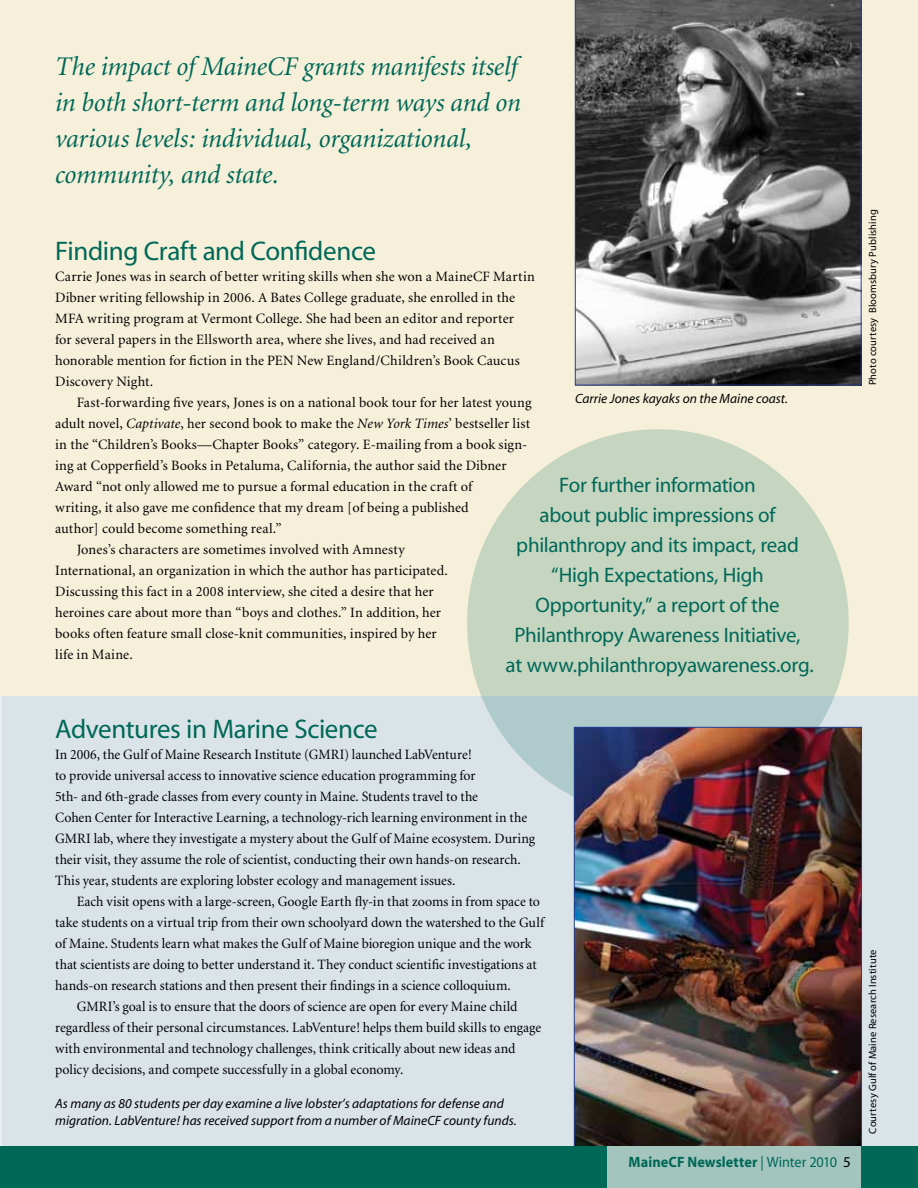
<style>
.page{position:relative;width:918px;height:1188px;background:#fff}
.page>*{position:absolute;margin:0;border:0;box-sizing:border-box;transform-origin:0 0}
.t1{font:italic 27px/36px "Minion";letter-spacing:-.005em;color:#006857}
.t2{font:27px "Myriad";letter-spacing:-.015em;color:#006857}
.t3{font:21px/30px "Myriad";letter-spacing:-.015em;color:#006857;text-align:center}
.t4{font:700 15px "Myriad";letter-spacing:.005em;color:#006857;scale:.95 1}
.t5{font:14.25px/21px "Minion";letter-spacing:.005em;color:#000}
.t6{font:14.25px/21px "Minion";letter-spacing:.005em;color:#000;scale:.96 1}
.t7{font:14.25px "Minion";letter-spacing:.025em;color:#000}
.t8{font:italic 13.5px/16.5px "Myriad";letter-spacing:.005em;color:#000}
.t9{font:10.5px "Myriad";letter-spacing:.01em;color:#000}
.s1{font-style:italic}
.s2{font-weight:400}
.s3{font-weight:400;color:#000}
</style>
<div class="page">
<div style="left:0;top:0;width:918px;height:955px;background:#f6f0da"></div>
<div style="left:0;top:697px;width:918px;height:481px;background:#dae3e8"></div>
<div style="left:467px;top:429px;width:382px;height:388px;background:linear-gradient(to bottom,#cdd9bd,#b0caca);border-radius:50%"></div>
<img style="left:574px;top:727px;width:288px;height:420px">
<svg style="left:575px;top:0;width:286px;height:385px;background:#6b6b6c"></svg>
<hr style="left:0;top:697px;width:1px;height:486px;background:#fff">
<div style="left:0;top:1147px;width:918px;height:41px;background:#006857"></div>
<div style="left:608px;top:1147px;width:253px;height:41px;background:#a3c5be"></div>
<h1 class="t1" style="left:55px;top:50px;width:467px">The impact of MaineCF grants manifests itself in both short-term and long-term ways and on various levels: individual, organizational, community, and state.</h1>
<h1 class="t2" style="left:55px;top:238px;width:322px">Finding Craft and Confidence</h1>
<p class="t5" style="left:55px;top:266px;width:481px">Carrie Jones was in search of better writing skills when she won a MaineCF Martin Dibner writing fellowship in 2006. A Bates College graduate, she enrolled in the MFA writing program at Vermont College. She had been an editor and reporter<br>for several papers in the Ellsworth area, where she lives, and had received an honorable mention for fiction in the PEN New England/Children’s Book Caucus Discovery Night.</p>
<p class="t5" style="left:77px;top:392px;width:456px">Fast-forwarding five years, Jones is on a national book tour for her latest young</p>
<p class="t5" style="left:55px;top:413px;width:477px">adult novel, <span class="s1">Captivate</span>, her second book to make the <span class="s1">New York Times</span>’ bestseller list</p>
<p class="t5" style="left:55px;top:434px;width:474px">in the “Children’s Books—Chapter Books” category. E-mailing from a book sign-</p>
<p class="t5" style="left:55px;top:455px;width:453px">ing at Copperfield’s Books in Petaluma, California, the author said the Dibner</p>
<p class="t5" style="left:55px;top:476px;width:419px">Award “not only allowed me to pursue a formal education in the craft of</p>
<p class="t5" style="left:55px;top:498px;width:415px">writing, it also gave me confidence that my dream [of being a published</p>
<p class="t5" style="left:55px;top:519px;width:228px">author] could become something real.”</p>
<p class="t5" style="left:77px;top:540px;width:330px">Jones’s characters are sometimes involved with Amnesty</p>
<p class="t5" style="left:55px;top:561px;width:394px">International, an organization in which the author has participated.</p>
<p class="t5" style="left:55px;top:582px;width:380px">Discussing this fact in a 2008 interview, she cited a desire that her</p>
<p class="t5" style="left:55px;top:603px;width:387px">heroines care about more than “boys and clothes.” In addition, her</p>
<p class="t5" style="left:55px;top:624px;width:383px">books often feature small close-knit communities, inspired by her</p>
<p class="t7" style="left:55px;top:647px;width:79px">life in Maine.</p>
<p class="t8" style="left:575px;top:391px;width:214px">Carrie Jones kayaks on the Maine coast.</p>
<h2 class="t3" style="left:506px;top:471px;width:310px">For further information<br>about public impressions of philanthropy and its impact, read “High Expectations, High<br>Opportunity,” a report of the<br>Philanthropy Awareness Initiative,<br>at www.philanthropyawareness.org.</h2>
<h1 class="t2" style="left:55px;top:715px;width:324px">Adventures in Marine Science</h1>
<p class="t6" style="left:55px;top:744px;width:502px">In 2006, the Gulf of Maine Research Institute (GMRI) launched LabVenture!<br>to provide universal access to innovative science education programming for<br>5th- and 6th-grade classes from every county in Maine. Students travel to the<br>Cohen Center for Interactive Learning, a technology-rich learning environment in the GMRI lab, where they investigate a mystery about the Gulf of Maine ecosystem. During their visit, they assume the role of scientist, conducting their own hands-on research.<br>This year, students are exploring lobster ecology and management issues.</p>
<p class="t5" style="left:77px;top:891px;width:465px">Each visit opens with a large-screen, Google Earth fly-in that zooms in from space to</p>
<p class="t5" style="left:55px;top:912px;width:490px">take students on a virtual trip from their own schoolyard down the watershed to the Gulf</p>
<p class="t5" style="left:55px;top:933px;width:478px">of Maine. Students learn what makes the Gulf of Maine bioregion unique and the work</p>
<p class="t5" style="left:55px;top:954px;width:483px">that scientists are doing to better understand it. They conduct scientific investigations at</p>
<p class="t5" style="left:55px;top:975px;width:457px">hands-on research stations and then present their findings in a science colloquium.</p>
<p class="t5" style="left:77px;top:996px;width:442px">GMRI’s goal is to ensure that the doors of science are open for every Maine child</p>
<p class="t5" style="left:55px;top:1017px;width:488px">regardless of their personal circumstances. LabVenture! helps them build skills to engage</p>
<p class="t5" style="left:55px;top:1038px;width:462px">with environmental and technology challenges, think critically about new ideas and</p>
<p class="t5" style="left:55px;top:1059px;width:350px">policy decisions, and compete successfully in a global economy.</p>
<p class="t8" style="left:55px;top:1096px;width:463px">As many as 80 students per day examine a live lobster’s adaptations for defense and migration. LabVenture! has received support from a number of MaineCF county funds.</p>
<p class="t4" style="left:629px;top:1154px;width:236px">MaineCF Newsletter <span class="s2">| Winter 2010</span> <span class="s3">5</span></p>
<p class="t9" style="left:867px;top:385px;width:177px;rotate:-90deg">Photo courtesy Bloomsbury Publishing</p>
<p class="t9" style="left:867px;top:1134px;width:185px;rotate:-90deg">Courtesy Gulf of Maine Research Institute</p>
</div>
